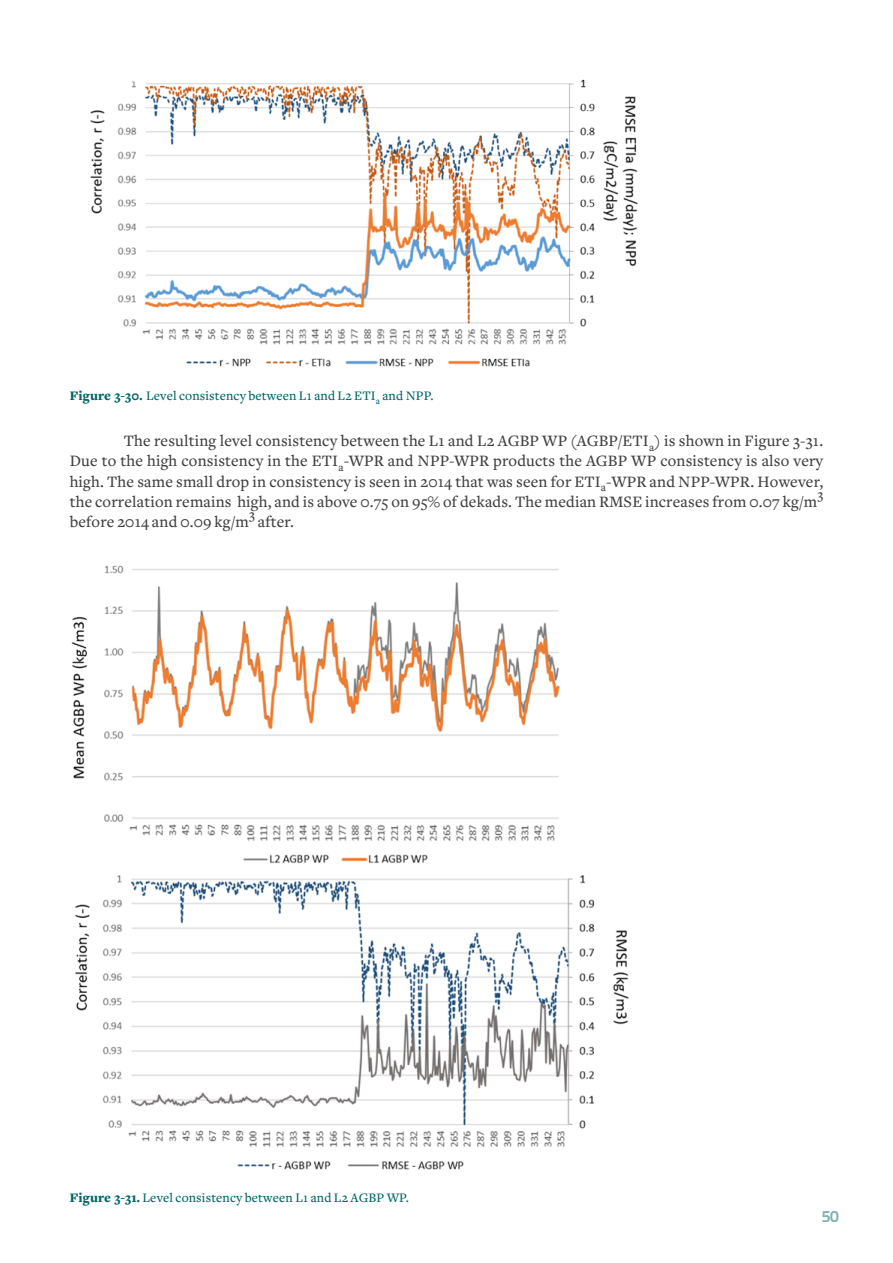
<style>
.page{position:relative;width:893px;height:1263px;background:#fff}
.page>*{position:absolute;margin:0;border:0;box-sizing:border-box;transform-origin:0 0}
.t1{font:500 16.5px/20.2px "Freight Text";letter-spacing:.01em;color:#414042;text-align:justify}
.t2{font:700 16.5px "Titillium Text 22 L";color:#066}
.t3{font:500 14.1px "Freight Text";color:#414042}
.Figure_title{font:500 13.5px "Freight Text";letter-spacing:.01em;color:#066}
.s1{font-family:"Freight Text Pro";font-weight:900}
</style>
<div class="page">
<img style="left:90px;top:79px;width:548px;height:288px">
<img style="left:71px;top:565px;width:558px;height:605px">
<p class="Figure_title" style="left:70px;top:389px;width:365px"><span class="s1">Figure 3-30.</span> Level consistency between L1 and L2 ETI<sub>a</sub> and NPP.</p>
<p class="t1" style="left:70px;top:431px;width:755px;text-indent:54px">The resulting level consistency between the L1 and L2 AGBP WP (AGBP/ETI<sub>a</sub>) is shown in Figure 3-31.<br>Due to the high consistency in the ETI<sub>a</sub>-WPR and NPP-WPR products the AGBP WP consistency is also very high. The same small drop in consistency is seen in 2014 that was seen for ETI<sub>a</sub>-WPR and NPP-WPR. However, the correlation remains high, and is above 0.75 on 95% of dekads. The median RMSE increases from 0.07 kg/m</p>
<p class="t3" style="left:817px;top:486px;width:7px">3</p>
<p class="t1" style="left:70px;top:512px;width:181px">before 2014 and 0.09 kg/m</p>
<p class="t3" style="left:249px;top:507px;width:7px">3</p>
<p class="t1" style="left:258px;top:512px;width:38px">after.</p>
<p class="Figure_title" style="left:70px;top:1190px;width:341px"><span class="s1">Figure 3-31.</span> Level consistency between L1 and L2 AGBP WP.</p>
<p class="t2" style="left:821px;top:1203px;width:19px">50</p>
</div>
